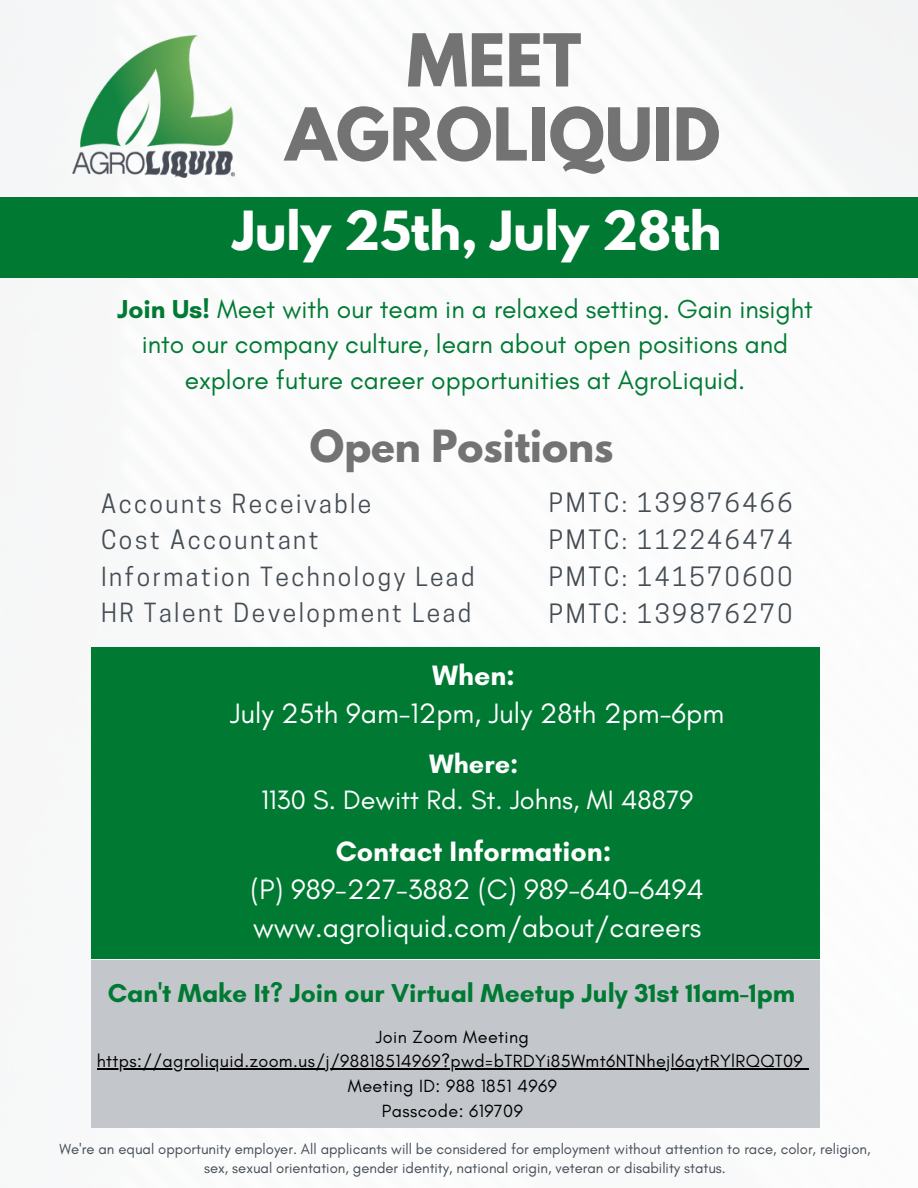
<style>
.page{position:relative;width:918px;height:1188px;background:#fff}
.page>*{position:absolute;margin:0;border:0;box-sizing:border-box;transform-origin:0 0}
.t1{font:700 64.65px "League Spartan";color:#737373}
.t2{font:700 47.85px "League Spartan";color:#fff}
.t3{font:700 39.3px "League Spartan";color:#737373}
.t4{font:28.5px "Glacial Indifference";color:#fff}
.t5{font:700 28.5px "Glacial Indifference";color:#fff}
.t6{font:27px "Glacial Indifference";color:#fff}
.t7{font:700 27px "Glacial Indifference";color:#fff}
.t8{font:26.4px/35.4px "Glacial Indifference";color:#007a33;text-align:center}
.t9{font:700 26.4px "Glacial Indifference";color:#007a33}
.t10{font:25.05px "Cooper Hewitt";letter-spacing:.1em;color:#444c54}
.t11{font:24.75px "Cooper Hewitt";letter-spacing:.1em;color:#444c54}
.t12{font:18px "Glacial Indifference";letter-spacing:.02em;color:#000}
.t13{font:14.85px/19.2px "Glacial Indifference";color:#444c54;text-align:center}
.s1{font-weight:700}
</style>
<div class="page">
<img style="left:0;top:0;width:918px;height:1128px">
<img style="left:73px;top:35px;width:162px;height:142px">
<div style="left:0;top:198px;width:918px;height:80px;background:#007a33"></div>
<div style="left:92px;top:647px;width:728px;height:312px;background:#007a33"></div>
<div style="left:92px;top:960px;width:728px;height:167px;background:#c3c7cc"></div>
<hr style="left:97px;top:1069px;width:706px;height:1px;background:#000">
<p class="t1" style="left:407px;top:28px;width:176px">MEET</p>
<p class="t1" style="left:285px;top:102px;width:437px">AGROLIQUID</p>
<p class="t2" style="left:233px;top:207px;width:490px">July 25th, July 28th</p>
<p class="t8" style="left:117px;top:291px;width:697px"><span class="s1">Join Us!</span> Meet with our team in a relaxed setting. Gain insight into our company culture, learn about open positions and explore future career opportunities at AgroLiquid.</p>
<p class="t3" style="left:310px;top:427px;width:305px">Open Positions</p>
<p class="t11" style="left:101px;top:494px;width:272px">Accounts Receivable</p>
<p class="t11" style="left:101px;top:531px;width:219px">Cost Accountant</p>
<p class="t11" style="left:101px;top:567px;width:375px">Information Technology Lead</p>
<p class="t11" style="left:101px;top:604px;width:372px">HR Talent Development Lead</p>
<p class="t10" style="left:549px;top:493px;width:245px">PMTC: 139876466</p>
<p class="t10" style="left:549px;top:530px;width:245px">PMTC: 112246474</p>
<p class="t10" style="left:549px;top:567px;width:245px">PMTC: 141570600</p>
<p class="t10" style="left:549px;top:604px;width:245px">PMTC: 139876270</p>
<p class="t5" style="left:432px;top:657px;width:84px">When:</p>
<p class="t4" style="left:230px;top:696px;width:496px">July 25th 9am-12pm, July 28th 2pm-6pm</p>
<p class="t7" style="left:429px;top:747px;width:91px">Where:</p>
<p class="t6" style="left:261px;top:783px;width:434px">1130 S. Dewitt Rd. St. Johns, MI 48879</p>
<p class="t5" style="left:336px;top:834px;width:277px">Contact Information:</p>
<p class="t4" style="left:251px;top:872px;width:455px">(P) 989-227-3882 (C) 989-640-6494</p>
<p class="t4" style="left:253px;top:910px;width:449px">www.agroliquid.com/about/careers</p>
<p class="t9" style="left:108px;top:977px;width:689px">Can't Make It? Join our Virtual Meetup July 31st 11am-1pm</p>
<p class="t12" style="left:376px;top:1026px;width:155px">Join Zoom Meeting</p>
<p class="t12" style="left:97px;top:1050px;width:708px">https://agroliquid.zoom.us/j/98818514969?pwd=bTRDYi85Wmt6NTNhejl6aytRYlRQQT09</p>
<p class="t12" style="left:348px;top:1075px;width:211px">Meeting ID: 988 1851 4969</p>
<p class="t12" style="left:382px;top:1100px;width:142px">Passcode: 619709</p>
<p class="t13" style="left:60px;top:1139px;width:813px">We're an equal opportunity employer. All applicants will be considered for employment without attention to race, color, religion, sex, sexual orientation, gender identity, national origin, veteran or disability status.</p>
</div>
